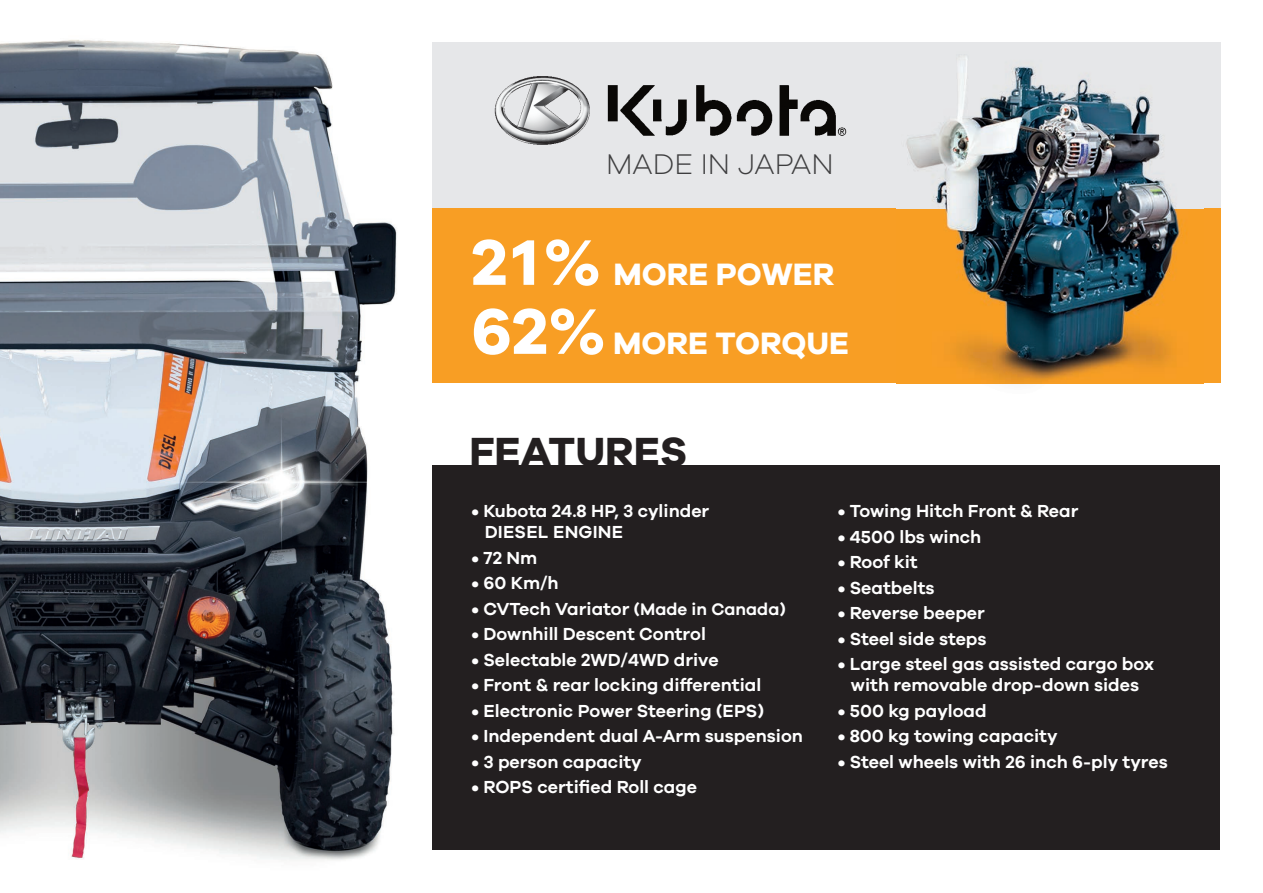
<style>
.page{position:relative;width:1263px;height:893px;background:#fff}
.page>*{position:absolute;margin:0;border:0;box-sizing:border-box;transform-origin:0 0}
.t1{font:42px "Galano Grotesque Bold";color:#231f20}
.t2{font:31.95px/69px "Galano Grotesque Bold";color:#fff}
.t3{font:29.4px "Galano Grotesque Light";color:#3e3e3f}
.t4{font:700 18px/21px "Galano Grotesque Semi";color:#fff}
.s1{font-size:66.45px}
.s2{font-size:17.25px}
</style>
<div class="page">
<div style="left:348px;top:466px;width:872px;height:384px;background:#231f20"></div>
<div style="left:404px;top:208px;width:816px;height:175px;background:#f89e24"></div>
<div style="left:404px;top:43px;width:816px;height:165px;background:#e6e7e9"></div>
<img style="left:896px;top:57px;width:307px;height:327px">
<img style="left:494px;top:76px;width:353px;height:69px">
<img style="left:0;top:40px;width:432px;height:820px">
<h3 class="t3" style="left:606px;top:146px;width:229px">MADE IN JAPAN</h3>
<h2 class="t2" style="left:471px;top:239px;width:379px"><span class="s1">21%</span> MORE POWER<br><span class="s1">62%</span> MORE TORQUE</h2>
<h1 class="t1" style="left:469px;top:426px;width:219px">FEATURES</h1>
<p class="t4" style="left:485px;top:500px;width:226px;text-indent:-13px">• Kubota 24.8 HP, 3 cylinder<br>DIESEL ENGINE</p>
<p class="t4" style="left:471px;top:547px;width:67px">• 72 Nm</p>
<p class="t4" style="left:471px;top:572px;width:89px">• 60 Km/h</p>
<p class="t4" style="left:471px;top:598px;width:316px">• CVTech Variator <span class="s2">(Made in Canada)</span></p>
<p class="t4" style="left:471px;top:623px;width:236px">• Downhill Descent Control</p>
<p class="t4" style="left:471px;top:649px;width:249px">• Selectable 2WD/4WD drive</p>
<p class="t4" style="left:471px;top:674px;width:291px">• Front &amp; rear locking differential</p>
<p class="t4" style="left:471px;top:700px;width:294px">• Electronic Power Steering (EPS)</p>
<p class="t4" style="left:471px;top:725px;width:333px">• Independent dual A-Arm suspension</p>
<p class="t4" style="left:471px;top:751px;width:172px">• 3 person capacity</p>
<p class="t4" style="left:471px;top:776px;width:227px">• ROPS certified Roll cage</p>
<p class="t4" style="left:838px;top:500px;width:242px">• Towing Hitch Front &amp; Rear</p>
<p class="t4" style="left:838px;top:526px;width:145px">• 4500 lbs winch</p>
<p class="t4" style="left:838px;top:551px;width:81px">• Roof kit</p>
<p class="t4" style="left:838px;top:577px;width:98px">• Seatbelts</p>
<p class="t4" style="left:838px;top:602px;width:149px">• Reverse beeper</p>
<p class="t4" style="left:838px;top:628px;width:150px">• Steel side steps</p>
<p class="t4" style="left:838px;top:653px;width:318px;text-align:center">• Large steel gas assisted cargo box with removable drop-down sides</p>
<p class="t4" style="left:838px;top:700px;width:150px">• 500 kg payload</p>
<p class="t4" style="left:838px;top:725px;width:221px">• 800 kg towing capacity</p>
<p class="t4" style="left:838px;top:751px;width:332px">• Steel wheels with 26 inch 6-ply tyres</p>
</div>
